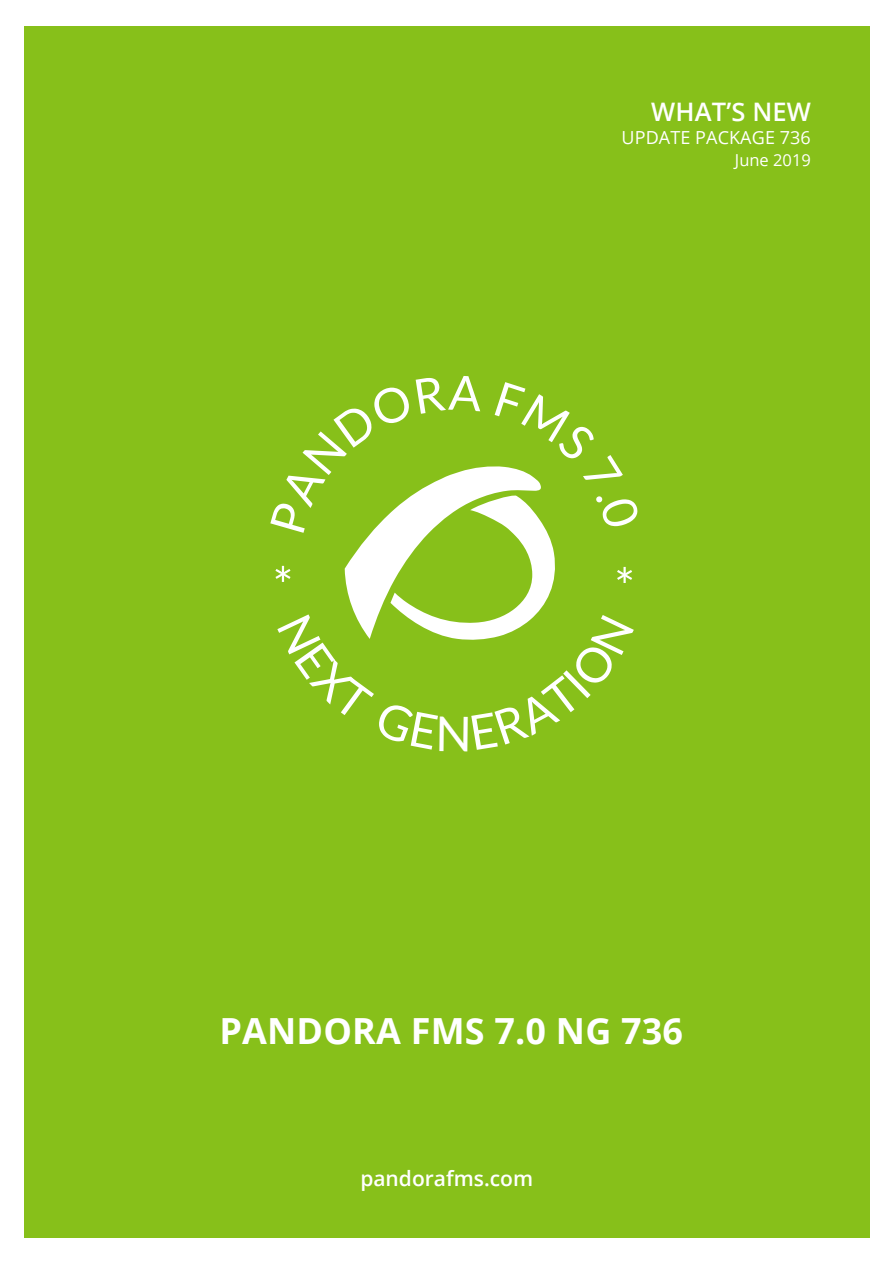
<style>
.page{position:relative;width:893px;height:1263px;background:#fff}
.page>*{position:absolute;margin:0;border:0;box-sizing:border-box;transform-origin:0 0}
.t1{font:49.95px "Lato";color:#fff}
.t2{font:700 36px "Open Sans";letter-spacing:.005em;color:#fff}
.t3{font:600 25.5px "Open Sans";letter-spacing:.005em;color:#fff}
.t4{font:600 21px "Open Sans";color:#fff}
.t5{font:18px "Open Sans";letter-spacing:.005em;color:#fff}
.t6{font:16.5px "Open Sans";color:#fff}
</style>
<div class="page">
<div style="left:24px;top:26px;width:845px;height:1212px;background:#87c01a"></div>
<svg style="left:344px;top:466px;width:211px;height:174px"></svg>
<p class="t3" style="left:651px;top:94px;width:161px">WHAT’S NEW</p>
<p class="t5" style="left:622px;top:125px;width:191px">UPDATE PACKAGE 736</p>
<p class="t6" style="left:735px;top:149px;width:77px">June 2019</p>
<h1 class="t1" style="left:272px;top:550px;width:23px">*</h1>
<h1 class="t1" style="left:614px;top:551px;width:23px">*</h1>
<p class="t2" style="left:219px;top:1005px;width:465px">PANDORA FMS 7.0 NG 736</p>
<p class="t4" style="left:360px;top:1163px;width:174px">pandorafms.com</p>
</div>
